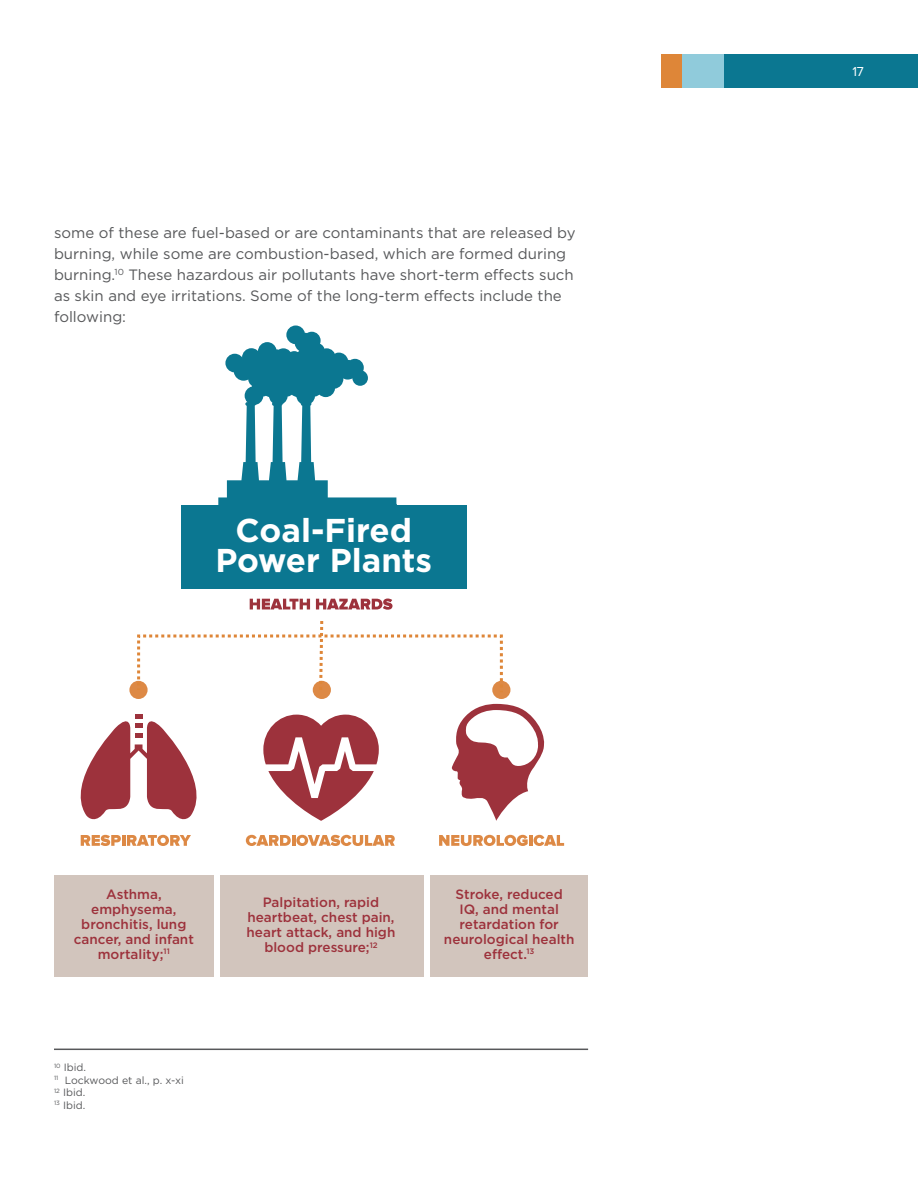
<style>
.page{position:relative;width:918px;height:1188px;background:#fff}
.page>*{position:absolute;margin:0;border:0;box-sizing:border-box;transform-origin:0 0}
.t1{font:700 33px "Gotham";color:#fff}
.t2{font:15px/21px "Gotham";color:#57585a}
.t3{font:500 13.5px/15px "Gotham";color:#9d323c;text-align:center}
.t4{font:13.5px "Proxima Nova";color:#fff}
.t5{font:10.5px "Gotham";color:#57585a}
</style>
<div class="page">
<div style="left:724px;top:54px;width:194px;height:33px;background:#0b7791"></div>
<div style="left:682px;top:54px;width:42px;height:33px;background:#90cbdb"></div>
<div style="left:662px;top:54px;width:20px;height:33px;background:#de8638"></div>
<div style="left:181px;top:505px;width:286px;height:84px;background:#0b7791"></div>
<hr style="left:54px;top:1049px;width:534px;height:1px;background:#57585a">
<div style="left:54px;top:875px;width:534px;height:101px;background:#d2c5bd"></div>
<svg style="left:250px;top:599px;width:60px;height:10px"></svg>
<svg style="left:316px;top:599px;width:77px;height:11px"></svg>
<svg style="left:263px;top:715px;width:116px;height:106px"></svg>
<div style="left:214px;top:875px;width:6px;height:126px;background:#fff"></div>
<div style="left:424px;top:875px;width:5px;height:126px;background:#fff"></div>
<svg style="left:81px;top:835px;width:110px;height:11px"></svg>
<svg style="left:246px;top:835px;width:149px;height:11px"></svg>
<svg style="left:439px;top:835px;width:125px;height:11px"></svg>
<div style="left:129px;top:681px;width:19px;height:18px;background:#dd8945;border-radius:50%"></div>
<div style="left:313px;top:681px;width:18px;height:18px;background:#dd8945;border-radius:50%"></div>
<div style="left:492px;top:681px;width:18px;height:18px;background:#dd8945;border-radius:50%"></div>
<svg style="left:80px;top:714px;width:117px;height:106px"></svg>
<svg style="left:452px;top:704px;width:93px;height:117px"></svg>
<svg style="left:137px;top:621px;width:367px;height:74px"></svg>
<svg style="left:218px;top:326px;width:179px;height:179px"></svg>
<p class="t2" style="left:54px;top:221px;width:523px">some of these are fuel-based or are contaminants that are released by burning, while some are combustion-based, which are formed during burning.<sup>10</sup> These hazardous air pollutants have short-term effects such as skin and eye irritations. Some of the long-term effects include the following:</p>
<p class="t1" style="left:236px;top:511px;width:178px">Coal-Fired</p>
<p class="t1" style="left:215px;top:541px;width:218px">Power Plants</p>
<p class="t3" style="left:74px;top:886px;width:122px">Asthma, emphysema, bronchitis, lung cancer, and infant mortality;<sup>11</sup></p>
<p class="t3" style="left:247px;top:895px;width:150px">Palpitation, rapid heartbeat, chest pain, heart attack, and high blood pressure;<sup>12</sup></p>
<p class="t3" style="left:444px;top:886px;width:132px">Stroke, reduced<br>IQ, and mental retardation for neurological health effect.<sup>13</sup></p>
<p class="t5" style="left:54px;top:1061px;width:34px"><sup>10</sup> Ibid.</p>
<p class="t5" style="left:54px;top:1073px;width:131px"><sup>11</sup> Lockwood et al., p. x-xi</p>
<p class="t5" style="left:54px;top:1086px;width:33px"><sup>12</sup> Ibid.</p>
<p class="t5" style="left:54px;top:1098px;width:33px"><sup>13</sup> Ibid.</p>
<p class="t4" style="left:852px;top:65px;width:13px">17</p>
</div>
